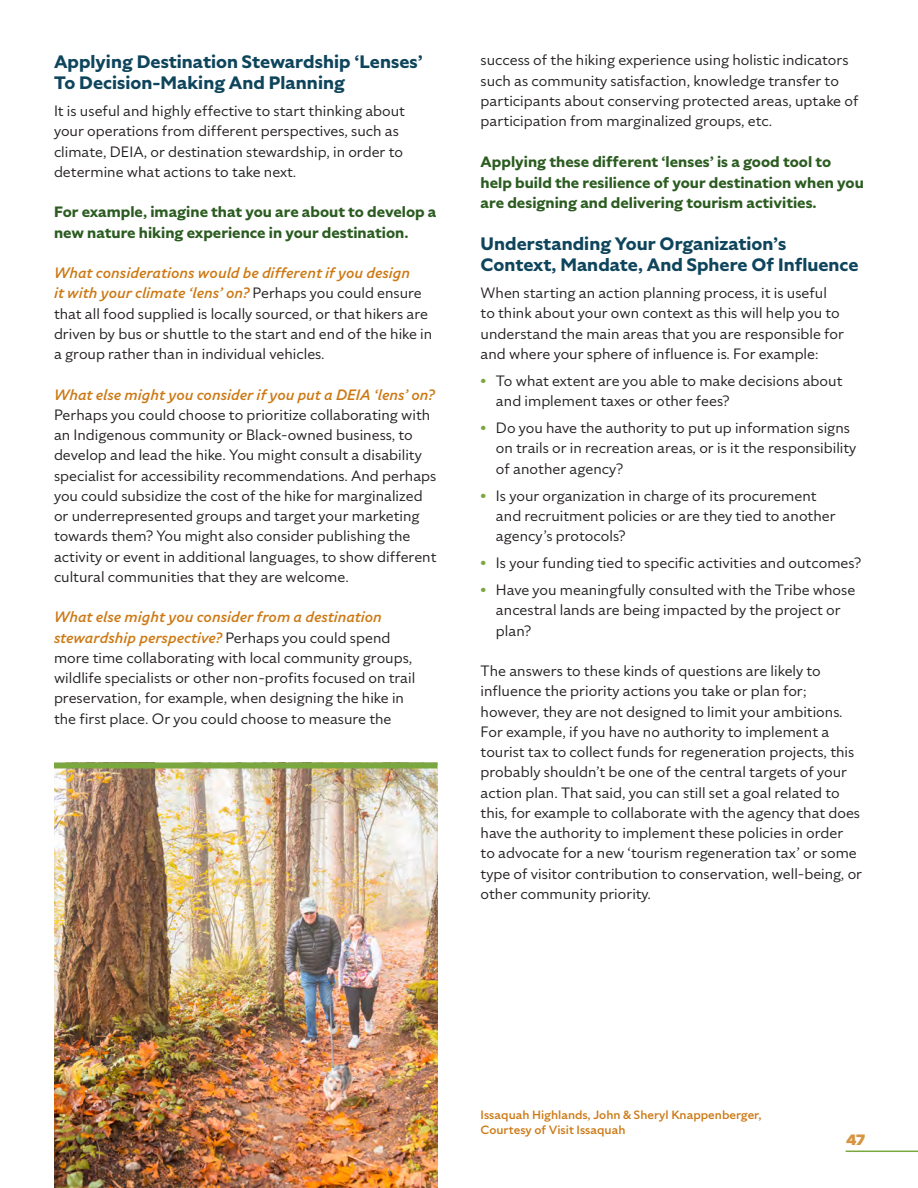
<style>
.page{position:relative;width:918px;height:1188px;background:#fff}
.page>*{position:absolute;margin:0;border:0;box-sizing:border-box;transform-origin:0 0}
.t1{font:700 18px/21.6px "Specter";color:#0e455c}
.t2{font:15px/20.2px "Specter";color:#231f20}
.t3{font:700 15px/20.2px "Specter";color:#2b5c20}
.t4{font:900 15px "Specter";color:#d69443}
.t5{font:500 12px/15px "Specter";color:#cc7914}
.s1{font-weight:500;font-style:italic;color:#cc7914}
.s2{font-weight:700;color:#7aa740}
</style>
<div class="page">
<hr style="left:846px;top:1151px;width:72px;height:1px;background:#7aa740">
<img style="left:54px;top:768px;width:383px;height:420px">
<div style="left:54px;top:762px;width:383px;height:6px;background:#7aa740"></div>
<p class="t1" style="left:54px;top:50px;width:370px">Applying Destination Stewardship ‘Lenses’<br>To Decision-Making And Planning</p>
<p class="t2" style="left:54px;top:101px;width:353px">It is useful and highly effective to start thinking about your operations from different perspectives, such as climate, DEIA, or destination stewardship, in order to determine what actions to take next.</p>
<p class="t3" style="left:54px;top:202px;width:384px">For example, imagine that you are about to develop a new nature hiking experience in your destination.</p>
<p class="t2" style="left:54px;top:263px;width:380px"><span class="s1">What considerations would be different if you design<br>it with your climate ‘lens’ on?</span> Perhaps you could ensure that all food supplied is locally sourced, or that hikers are driven by bus or shuttle to the start and end of the hike in a group rather than in individual vehicles.</p>
<p class="t2" style="left:54px;top:384px;width:384px"><span class="s1">What else might you consider if you put a DEIA ‘lens’ on?<br></span>Perhaps you could choose to prioritize collaborating with an Indigenous community or Black-owned business, to develop and lead the hike. You might consult a disability specialist for accessibility recommendations. And perhaps you could subsidize the cost of the hike for marginalized or underrepresented groups and target your marketing towards them? You might also consider publishing the activity or event in additional languages, to show different cultural communities that they are welcome.</p>
<p class="t2" style="left:54px;top:607px;width:363px"><span class="s1">What else might you consider from a destination stewardship perspective?</span> Perhaps you could spend more time collaborating with local community groups, wildlife specialists or other non-profits focused on trail preservation, for example, when designing the hike in the first place. Or you could choose to measure the</p>
<p class="t2" style="left:481px;top:50px;width:379px">success of the hiking experience using holistic indicators such as community satisfaction, knowledge transfer to participants about conserving protected areas, uptake of participation from marginalized groups, etc.</p>
<p class="t3" style="left:481px;top:152px;width:385px">Applying these different ‘lenses’ is a good tool to help build the resilience of your destination when you are designing and delivering tourism activities.</p>
<p class="t1" style="left:481px;top:233px;width:379px">Understanding Your Organization’s<br>Context, Mandate, And Sphere Of Influence</p>
<p class="t2" style="left:481px;top:283px;width:365px">When starting an action planning process, it is useful to think about your own context as this will help you to understand the main areas that you are responsible for and where your sphere of influence is. For example:</p>
<p class="t2" style="left:496px;top:370px;width:348px;text-indent:-15px"><span class="s2">•</span> To what extent are you able to make decisions about and implement taxes or other fees?</p>
<p class="t2" style="left:496px;top:418px;width:362px;text-indent:-15px"><span class="s2">•</span> Do you have the authority to put up information signs on trails or in recreation areas, or is it the responsibility of another agency?</p>
<p class="t2" style="left:496px;top:485px;width:341px;text-indent:-15px"><span class="s2">•</span> Is your organization in charge of its procurement and recruitment policies or are they tied to another agency’s protocols?</p>
<p class="t2" style="left:481px;top:553px;width:382px"><span class="s2">•</span> Is your funding tied to specific activities and outcomes?</p>
<p class="t2" style="left:496px;top:580px;width:361px;text-indent:-15px"><span class="s2">•</span> Have you meaningfully consulted with the Tribe whose ancestral lands are being impacted by the project or plan?</p>
<p class="t2" style="left:481px;top:661px;width:383px">The answers to these kinds of questions are likely to influence the priority actions you take or plan for; however, they are not designed to limit your ambitions.<br>For example, if you have no authority to implement a tourist tax to collect funds for regeneration projects, this probably shouldn’t be one of the central targets of your action plan. That said, you can still set a goal related to this, for example to collaborate with the agency that does have the authority to implement these policies in order<br>to advocate for a new ‘tourism regeneration tax’ or some type of visitor contribution to conservation, well-being, or other community priority.</p>
<p class="t5" style="left:481px;top:1107px;width:283px">Issaquah Highlands, John &amp; Sheryl Knappenberger,<br>Courtesy of Visit Issaquah</p>
<p class="t4" style="left:846px;top:1130px;width:21px">47</p>
</div>
